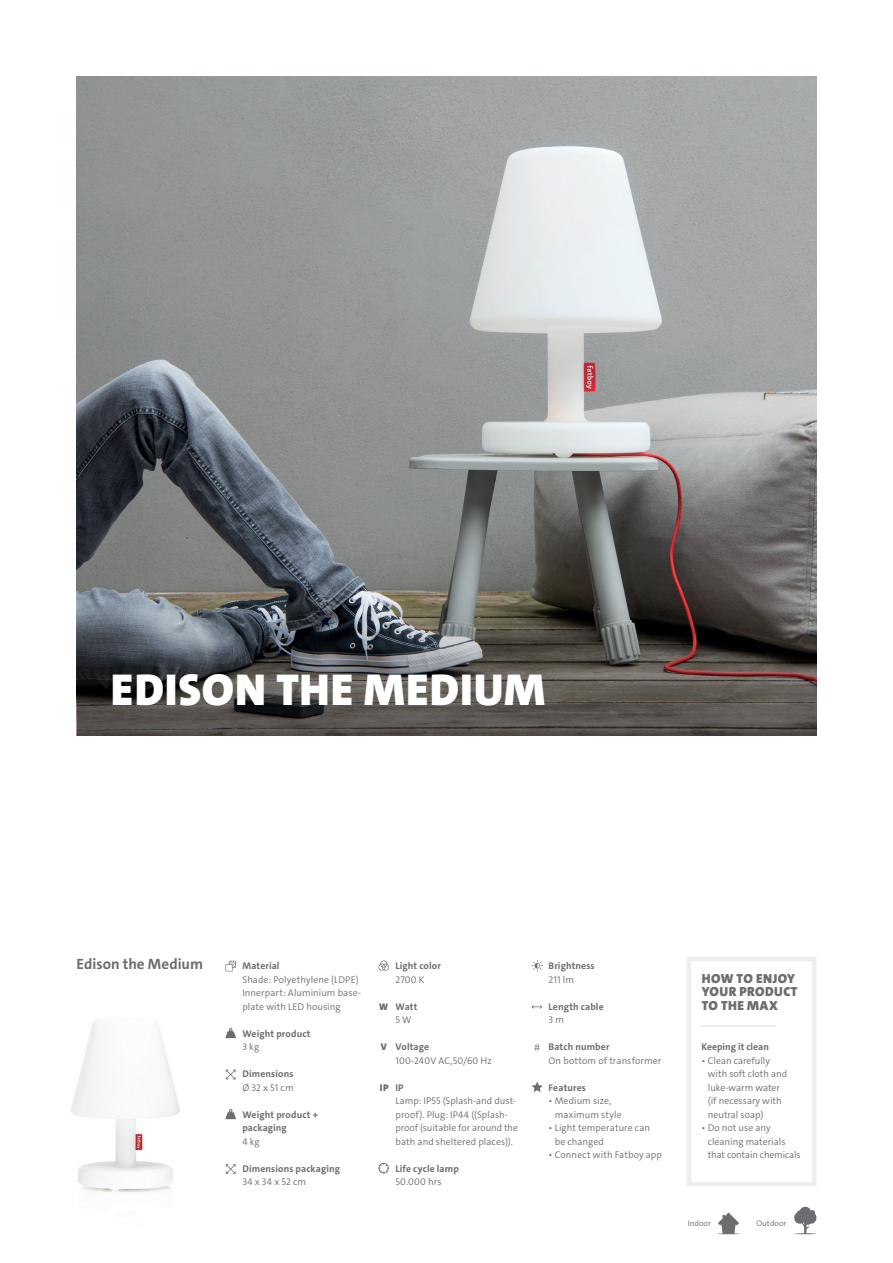
<style>
.page{position:relative;width:893px;height:1263px;background:#fff}
.page>*{position:absolute;margin:0;border:0;box-sizing:border-box;transform-origin:0 0}
.t1{font:900 45px "The Sans C4 s";letter-spacing:.02em;color:#fff}
.t2{font:700 15px "The Sans C4 s";letter-spacing:-.005em;color:#6c6d70}
.t3{font:900 13.2px/13.5px "The Sans C4 s";letter-spacing:.03em;color:#6c6d70}
.t4{font:300 9.75px/13.5px "The Sans C4 s";color:#6c6d70}
.t5{font:700 9.75px/13.5px "The Sans C4 s";letter-spacing:.015em;color:#6c6d70}
.t6{font:300 8.25px "The Sans C4 s";color:#6c6d70}
.s1{font-weight:900}
.s2{font-weight:300}
.s3{font-weight:700}
.s4{font-size:10.5px}
</style>
<div class="page">
<div style="left:687px;top:957px;width:129px;height:229px;background:#fff;border:4px solid #eeeeef"></div>
<img style="left:77px;top:77px;width:739px;height:510px">
<svg style="left:77px;top:587px;width:739px;height:149px;background:#545250"></svg>
<svg style="left:225px;top:961px;width:11px;height:10px"></svg>
<svg style="left:225px;top:1028px;width:11px;height:10px"></svg>
<svg style="left:226px;top:1069px;width:10px;height:10px"></svg>
<svg style="left:225px;top:1109px;width:11px;height:10px"></svg>
<svg style="left:226px;top:1164px;width:10px;height:10px"></svg>
<svg style="left:378px;top:960px;width:11px;height:11px"></svg>
<svg style="left:378px;top:1163px;width:11px;height:10px"></svg>
<svg style="left:531px;top:960px;width:12px;height:11px"></svg>
<svg style="left:531px;top:1005px;width:11px;height:4px"></svg>
<svg style="left:531px;top:1081px;width:12px;height:11px"></svg>
<svg style="left:717px;top:1212px;width:23px;height:22px"></svg>
<svg style="left:794px;top:1206px;width:23px;height:28px"></svg>
<img style="left:71px;top:1021px;width:109px;height:171px">
<h1 class="t1" style="left:111px;top:661px;width:435px">EDISON THE MEDIUM</h1>
<h2 class="t2" style="left:77px;top:954px;width:128px">Edison the Medium</h2>
<p class="t5" style="left:242px;top:959px;width:39px">Material</p>
<p class="t4" style="left:242px;top:973px;width:120px">Shade: Polyethylene (LDPE)<br>Innerpart: Aluminium base&shy;plate with LED housing</p>
<p class="t5" style="left:242px;top:1027px;width:70px">Weight product</p>
<p class="t4" style="left:242px;top:1040px;width:18px">3 kg</p>
<p class="t5" style="left:242px;top:1067px;width:53px">Dimensions</p>
<p class="t4" style="left:242px;top:1081px;width:53px">Ø 32 x 51 cm</p>
<p class="t5" style="left:242px;top:1108px;width:77px">Weight product + packaging</p>
<p class="t4" style="left:242px;top:1135px;width:19px">4 kg</p>
<p class="t5" style="left:242px;top:1162px;width:99px">Dimensions packaging</p>
<p class="t4" style="left:242px;top:1175px;width:65px">34 x 34 x 52 cm</p>
<p class="t5" style="left:395px;top:959px;width:47px">Light color</p>
<p class="t4" style="left:395px;top:973px;width:31px">2700 K</p>
<p class="t5" style="left:395px;top:1000px;width:24px;text-indent:-16px"><span class="s1">W</span> Watt<br><span class="s2">5 W</span></p>
<p class="t4" style="left:395px;top:1040px;width:98px;text-indent:-15px"><span class="s1">V</span> <span class="s3">Voltage<br></span>100-240V AC,50/60 Hz</p>
<p class="t4" style="left:395px;top:1081px;width:124px;text-indent:-16px"><span class="s1">IP</span> <span class="s3">IP<br></span>Lamp: IP55 (Splash-and dust&shy;proof). Plug: IP44 ((Splash&shy;proof (suitable for around the bath and sheltered places)).</p>
<p class="t5" style="left:395px;top:1162px;width:65px">Life cycle lamp</p>
<p class="t4" style="left:395px;top:1175px;width:48px">50.000 hrs</p>
<p class="t5" style="left:549px;top:959px;width:48px">Brightness</p>
<p class="t4" style="left:549px;top:973px;width:27px">211 lm</p>
<p class="t5" style="left:549px;top:1000px;width:57px">Length cable</p>
<p class="t4" style="left:549px;top:1013px;width:17px">3 m</p>
<p class="t4" style="left:549px;top:1040px;width:114px;text-indent:-14px"><span class="s4">#</span> <span class="s3">Batch number<br></span>On bottom of transformer</p>
<p class="t5" style="left:549px;top:1081px;width:39px">Features</p>
<p class="t4" style="left:555px;top:1094px;width:69px;text-indent:-6px">• Medium size, maximum style</p>
<p class="t4" style="left:555px;top:1121px;width:97px;text-indent:-6px">• Light temperature can be changed</p>
<p class="t4" style="left:548px;top:1148px;width:115px">• Connect with Fatboy app</p>
<h3 class="t3" style="left:702px;top:971px;width:97px">HOW TO ENJOY<br>YOUR PRODUCT<br>TO THE MAX</h3>
<p class="t5" style="left:702px;top:1040px;width:69px">Keeping it clean</p>
<p class="t4" style="left:708px;top:1054px;width:81px;text-indent:-6px">• Clean carefully with soft cloth and luke-warm water (if necessary with neutral soap)</p>
<p class="t4" style="left:708px;top:1121px;width:94px;text-indent:-6px">• Do not use any cleaning materials that contain chemicals</p>
<p class="t6" style="left:688px;top:1217px;width:25px">Indoor</p>
<p class="t6" style="left:756px;top:1217px;width:32px">Outdoor</p>
</div>
